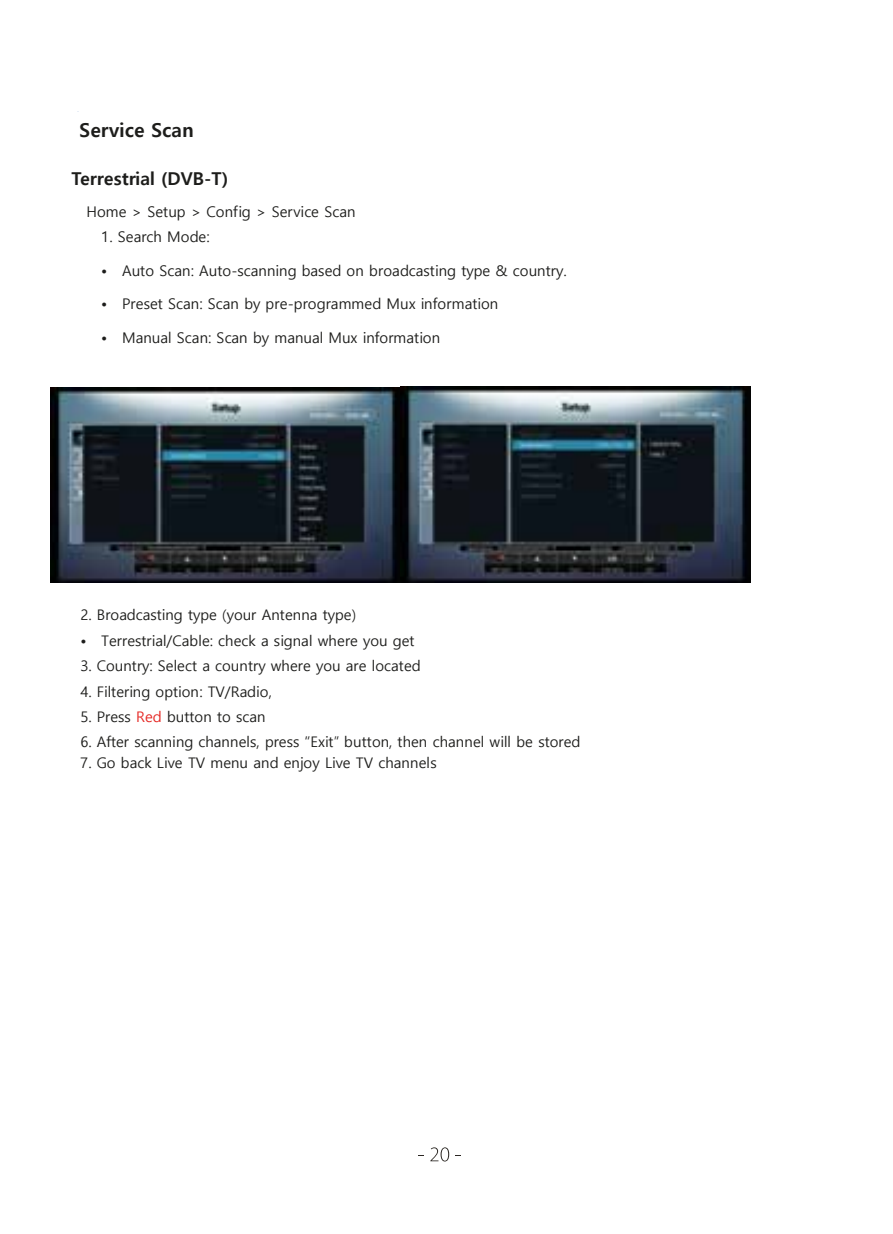
<style>
.page{position:relative;width:893px;height:1234px;background:#fff}
.page>*{position:absolute;margin:0;border:0;box-sizing:border-box;transform-origin:0 0}
.t1{font:700 19.2px "Malgun Gothic";color:#1d1d1b}
.t2{font:700 17.7px "Malgun Gothic";color:#1d1d1b}
.t3{font:14.7px "Malgun Gothic";color:#1d1d1b}
.s1{color:#e52521}
</style>
<div class="page">
<img style="left:51px;top:386px;width:699px;height:196px">
<svg style="left:431px;top:1147px;width:7px;height:13px"></svg>
<svg style="left:441px;top:1147px;width:8px;height:14px"></svg>
<h1 class="t1" style="left:80px;top:118px;width:116px">Service Scan</h1>
<p class="t2" style="left:72px;top:168px;width:158px">Terrestrial (DVB-T)</p>
<p class="t3" style="left:86px;top:203px;width:271px">Home &gt; Setup &gt; Config &gt; Service Scan</p>
<p class="t3" style="left:101px;top:228px;width:110px">1. Search Mode:</p>
<p class="t3" style="left:101px;top:262px;width:467px">• Auto Scan: Auto-scanning based on broadcasting type &amp; country.</p>
<p class="t3" style="left:101px;top:295px;width:399px">• Preset Scan: Scan by pre-programmed Mux information</p>
<p class="t3" style="left:101px;top:330px;width:340px">• Manual Scan: Scan by manual Mux information</p>
<p class="t3" style="left:80px;top:606px;width:277px">2. Broadcasting type (your Antenna type)</p>
<p class="t3" style="left:80px;top:632px;width:336px">• Terrestrial/Cable: check a signal where you get</p>
<p class="t3" style="left:80px;top:657px;width:342px">3. Country: Select a country where you are located</p>
<p class="t3" style="left:80px;top:682px;width:193px">4. Filtering option: TV/Radio,</p>
<p class="t3" style="left:80px;top:708px;width:187px">5. Press <span class="s1">Red</span> button to scan</p>
<p class="t3" style="left:80px;top:733px;width:502px">6. After scanning channels, press “Exit” button, then channel will be stored</p>
<p class="t3" style="left:80px;top:754px;width:358px">7. Go back Live TV menu and enjoy Live TV channels</p>
</div>
